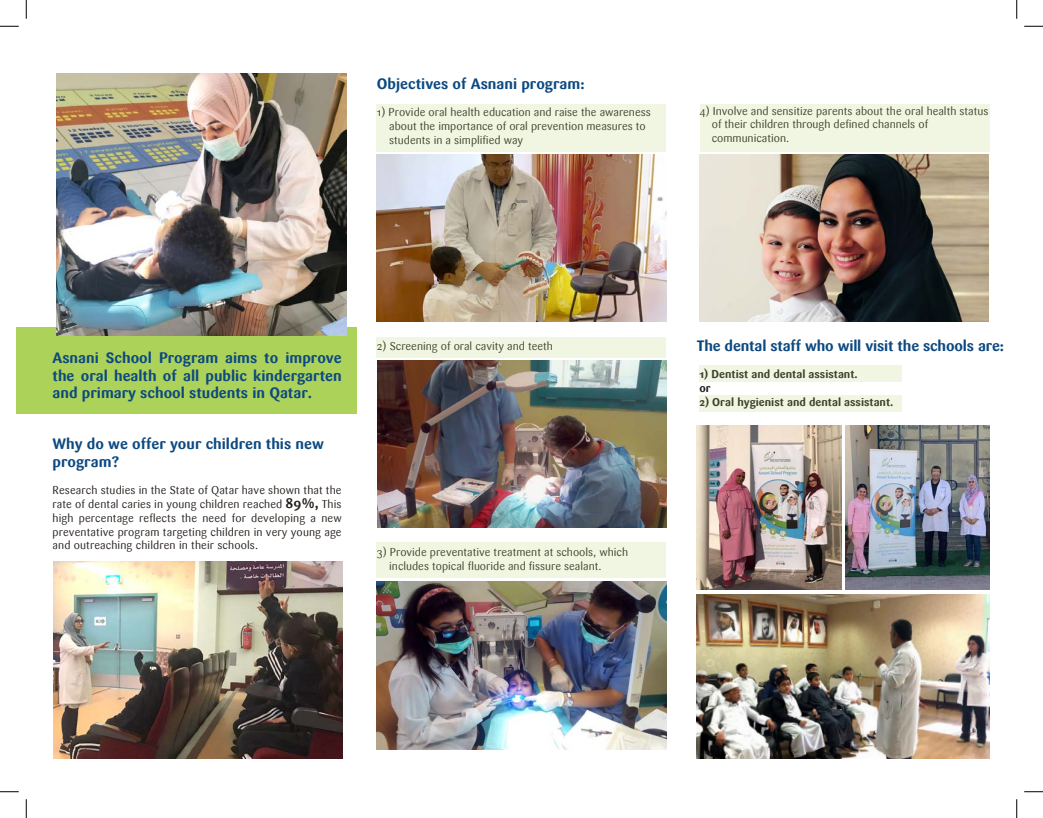
<style>
.page{position:relative;width:1043px;height:818px;background:#fff}
.page>*{position:absolute;margin:0;border:0;box-sizing:border-box;transform-origin:0 0}
.t1{font:700 15px/17.5px "Sari";color:#0c4981}
.t2{font:11.25px/13.8px "Sari";color:#241e1b}
.t3{font:700 11.25px "Sari";color:#241e1b}
.s1{font-weight:700;font-size:13.75px}
</style>
<div class="page">
<div style="left:16px;top:327px;width:340px;height:86px;background:#add259"></div>
<img style="left:57px;top:73px;width:289px;height:263px">
<img style="left:377px;top:155px;width:289px;height:167px">
<img style="left:699px;top:155px;width:289px;height:167px">
<img style="left:697px;top:425px;width:144px;height:164px">
<img style="left:845px;top:425px;width:144px;height:164px">
<img style="left:377px;top:581px;width:289px;height:168px">
<div style="left:699px;top:365px;width:202px;height:17px;background:#f0f6e2"></div>
<div style="left:377px;top:104px;width:289px;height:47px;background:#f0f6e2"></div>
<div style="left:377px;top:337px;width:289px;height:20px;background:#f0f6e2"></div>
<div style="left:377px;top:542px;width:289px;height:35px;background:#f0f6e2"></div>
<div style="left:700px;top:104px;width:289px;height:47px;background:#f0f6e2"></div>
<div style="left:699px;top:395px;width:202px;height:17px;background:#f0f6e2"></div>
<img style="left:696px;top:594px;width:293px;height:164px">
<img style="left:53px;top:561px;width:289px;height:197px">
<img style="left:377px;top:360px;width:289px;height:167px">
<svg style="left:0;top:26px;width:19px;height:1px"></svg>
<svg style="left:1024px;top:26px;width:18px;height:1px"></svg>
<svg style="left:0;top:791px;width:19px;height:1px"></svg>
<svg style="left:1024px;top:791px;width:18px;height:1px"></svg>
<svg style="left:26px;top:0;width:1px;height:19px"></svg>
<svg style="left:26px;top:799px;width:1px;height:19px"></svg>
<svg style="left:1016px;top:0;width:1px;height:19px"></svg>
<svg style="left:1016px;top:799px;width:1px;height:19px"></svg>
<p class="t1" style="left:377px;top:74px;width:209px">Objectives of Asnani program:</p>
<p class="t2" style="left:389px;top:105px;width:263px;text-indent:-12px">1) Provide oral health education and raise the awareness about the importance of oral prevention measures to</p>
<p class="t2" style="left:389px;top:133px;width:135px">students in a simplified way</p>
<p class="t2" style="left:711px;top:104px;width:278px;text-indent:-12px">4) Involve and sensitize parents about the oral health status of their children through defined channels of</p>
<p class="t2" style="left:711px;top:131px;width:79px">communication.</p>
<p class="t1" style="left:52px;top:349px;width:291px;text-align:justify">Asnani School Program aims to improve the oral health of all public kindergarten and primary school students in Qatar.</p>
<p class="t1" style="left:52px;top:435px;width:273px">Why do we offer your children this new program?</p>
<p class="t2" style="left:52px;top:483px;width:291px;text-align:justify">Research studies in the State of Qatar have shown that the rate of dental caries in young children reached <span class="s1">89%,</span> This high percentage reflects the need for developing a new preventative program targeting children in very young age and outreaching children in their schools.</p>
<p class="t2" style="left:377px;top:339px;width:178px">2) Screening of oral cavity and teeth</p>
<p class="t2" style="left:389px;top:545px;width:240px;text-indent:-12px">3) Provide preventative treatment at schools, which includes topical fluoride and fissure sealant.</p>
<p class="t1" style="left:697px;top:337px;width:309px">The dental staff who will visit the schools are:</p>
<p class="t3" style="left:699px;top:367px;width:160px">1) Dentist and dental assistant.</p>
<p class="t3" style="left:699px;top:381px;width:13px">or</p>
<p class="t3" style="left:699px;top:395px;width:195px">2) Oral hygienist and dental assistant.</p>
</div>
